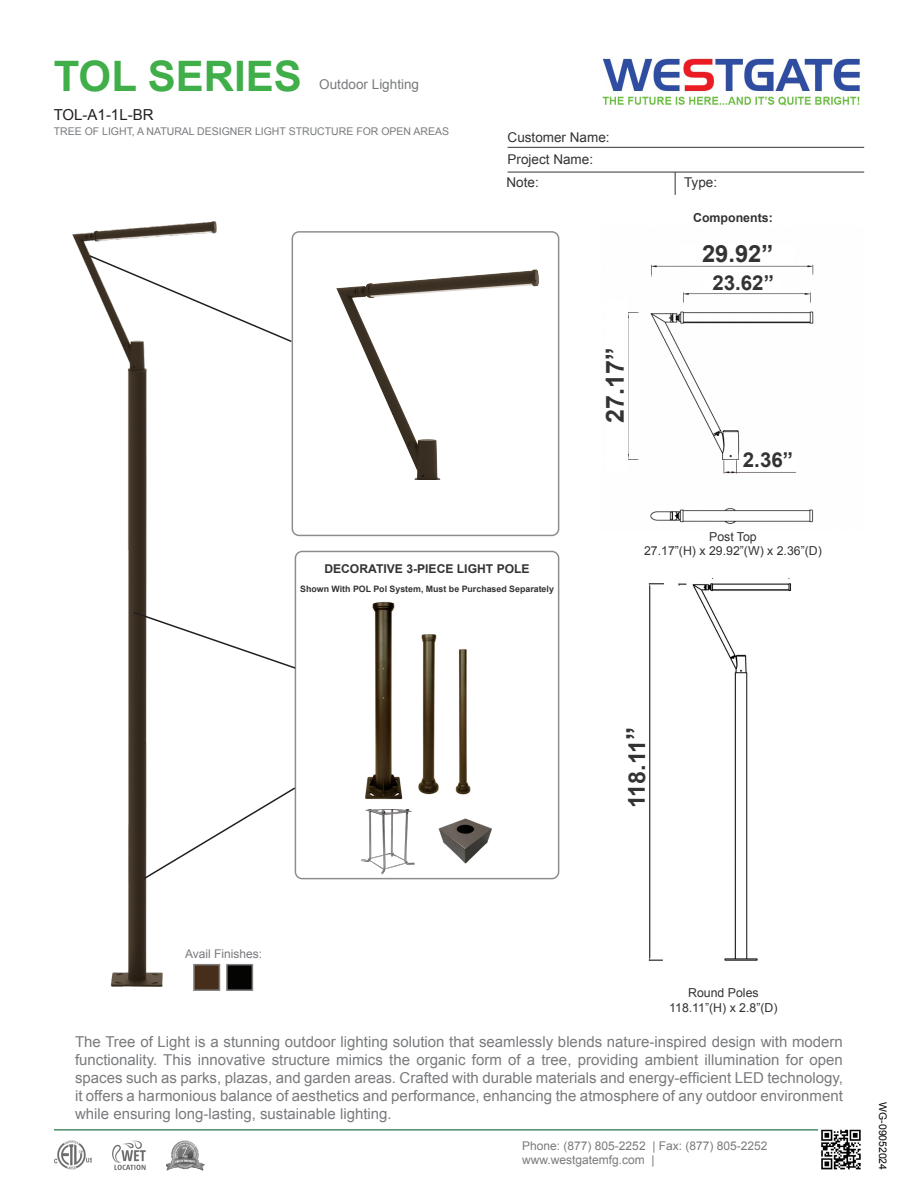
<style>
.page{position:relative;width:918px;height:1188px;background:#fff}
.page>*{position:absolute;margin:0;border:0;box-sizing:border-box;transform-origin:0 0}
.t1{font:700 42px "Arial";color:#40ae49}
.t2{font:700 25.05px "Arial";color:#333}
.t3{font:700 23.7px "Arial";color:#333}
.t4{font:700 23.25px "Arial";color:#333}
.t5{font:700 20.55px "Arial";color:#333}
.t6{font:15.15px "Arial";color:#231f20}
.t7{font:15px/18px "Arial";color:#787a7d;text-align:justify}
.t8{font:13.5px "Arial";color:#333}
.t9{font:13.5px "Arial";color:#787a7d}
.t10{font:12.3px "Arial";color:#333}
.t11{font:700 12.3px "Arial";color:#323332}
.t12{font:700 12.15px "Arial";color:#323332}
.t13{font:12px "Arial";color:#787a7d}
.t14{font:10.65px "Arial";color:#787a7d}
.t15{font:10.5px "Arial";letter-spacing:-.005em;color:#040503}
.t16{font:700 8.85px "Arial";color:#323332}
.s1{font-size:26.1px}
</style>
<div class="page">
<div style="left:292px;top:231px;width:267px;height:305px;border:2px solid #231f20;border-radius:7px"></div>
<div style="left:295px;top:551px;width:264px;height:328px;border:2px solid #231f20;border-radius:7px"></div>
<img style="left:72px;top:221px;width:149px;height:770px">
<img style="left:336px;top:269px;width:203px;height:211px">
<hr style="left:508px;top:147px;width:356px;height:1px;background:#333">
<svg style="left:675px;top:173px;width:1px;height:22px"></svg>
<hr style="left:508px;top:172px;width:356px;height:1px;background:#333">
<img style="left:602px;top:58px;width:258px;height:48px">
<hr style="left:54px;top:1129px;width:810px;height:1px;background:#0d6736">
<img style="left:819px;top:1129px;width:45px;height:41px">
<img style="left:54px;top:1140px;width:37px;height:29px">
<img style="left:112px;top:1140px;width:34px;height:30px">
<img style="left:166px;top:1140px;width:38px;height:31px">
<div style="left:226px;top:964px;width:27px;height:27px;background:#040503;border:2px solid #7f7f7f"></div>
<div style="left:193px;top:964px;width:27px;height:27px;background:#472e1a;border:2px solid #7f7f7f"></div>
<svg style="left:88px;top:254px;width:205px;height:89px"></svg>
<svg style="left:132px;top:610px;width:165px;height:60px"></svg>
<svg style="left:142px;top:786px;width:155px;height:95px"></svg>
<img style="left:438px;top:818px;width:54px;height:46px">
<img style="left:356px;top:809px;width:62px;height:70px">
<img style="left:365px;top:601px;width:106px;height:199px">
<img style="left:628px;top:264px;width:186px;height:260px">
<div style="left:739px;top:453px;width:58px;height:18px;background:#fff"></div>
<div style="left:705px;top:275px;width:76px;height:18px;background:#fff"></div>
<img style="left:648px;top:583px;width:144px;height:378px">
<div style="left:652px;top:586px;width:38px;height:99px;background:#fff"></div>
<p class="t1" style="left:54px;top:48px;width:250px">TOL SERIES</p>
<p class="t9" style="left:319px;top:75px;width:101px">Outdoor Lighting</p>
<p class="t6" style="left:54px;top:104px;width:101px">TOL-A1-1L-BR</p>
<p class="t14" style="left:54px;top:124px;width:397px">TREE OF LIGHT, A NATURAL DESIGNER LIGHT STRUCTURE FOR OPEN AREAS</p>
<p class="t8" style="left:508px;top:128px;width:104px">Customer Name:</p>
<p class="t8" style="left:508px;top:150px;width:87px">Project Name:</p>
<p class="t8" style="left:507px;top:173px;width:34px">Note:</p>
<p class="t8" style="left:684px;top:173px;width:35px">Type:</p>
<p class="t11" style="left:693px;top:209px;width:81px">Components:</p>
<p class="t3" style="left:702px;top:238px;width:73px">29.92”</p>
<p class="t2" style="left:599px;top:423px;width:77px;rotate:-90deg">27.17”</p>
<p class="t5" style="left:712px;top:270px;width:63px">23.62”</p>
<p class="t5" style="left:743px;top:447px;width:52px">2.36”</p>
<p class="t10" style="left:709px;top:528px;width:49px">Post Top</p>
<p class="t10" style="left:644px;top:543px;width:179px">27.17”(H) x 29.92”(W) x 2.36”(D)</p>
<p class="t12" style="left:324px;top:561px;width:207px">DECORATIVE 3-PIECE LIGHT POLE</p>
<p class="t16" style="left:300px;top:583px;width:255px">Shown With POL Pol System, Must be Purchased Separately</p>
<p class="t4" style="left:622px;top:808px;width:83px;rotate:-90deg">118.11<span class="s1">”</span></p>
<p class="t13" style="left:185px;top:946px;width:79px">Avail Finishes:</p>
<p class="t10" style="left:688px;top:984px;width:72px">Round Poles</p>
<p class="t10" style="left:669px;top:999px;width:110px">118.11”(H) x 2.8”(D)</p>
<p class="t7" style="left:75px;top:1033px;width:769px">The Tree of Light is a stunning outdoor lighting solution that seamlessly blends nature-inspired design with modern functionality. This innovative structure mimics the organic form of a tree, providing ambient illumination for open spaces such as parks, plazas, and garden areas. Crafted with durable materials and energy-efficient LED technology, it offers a harmonious balance of aesthetics and performance, enhancing the atmosphere of any outdoor environment while ensuring long-lasting, sustainable lighting.</p>
<p class="t13" style="left:522px;top:1138px;width:247px">Phone: (877) 805-2252 | Fax: (877) 805-2252</p>
<p class="t13" style="left:522px;top:1152px;width:134px">www.westgatemfg.com |</p>
<p class="t15" style="left:890px;top:1102px;width:69px;rotate:90deg">WG-09052024</p>
</div>
